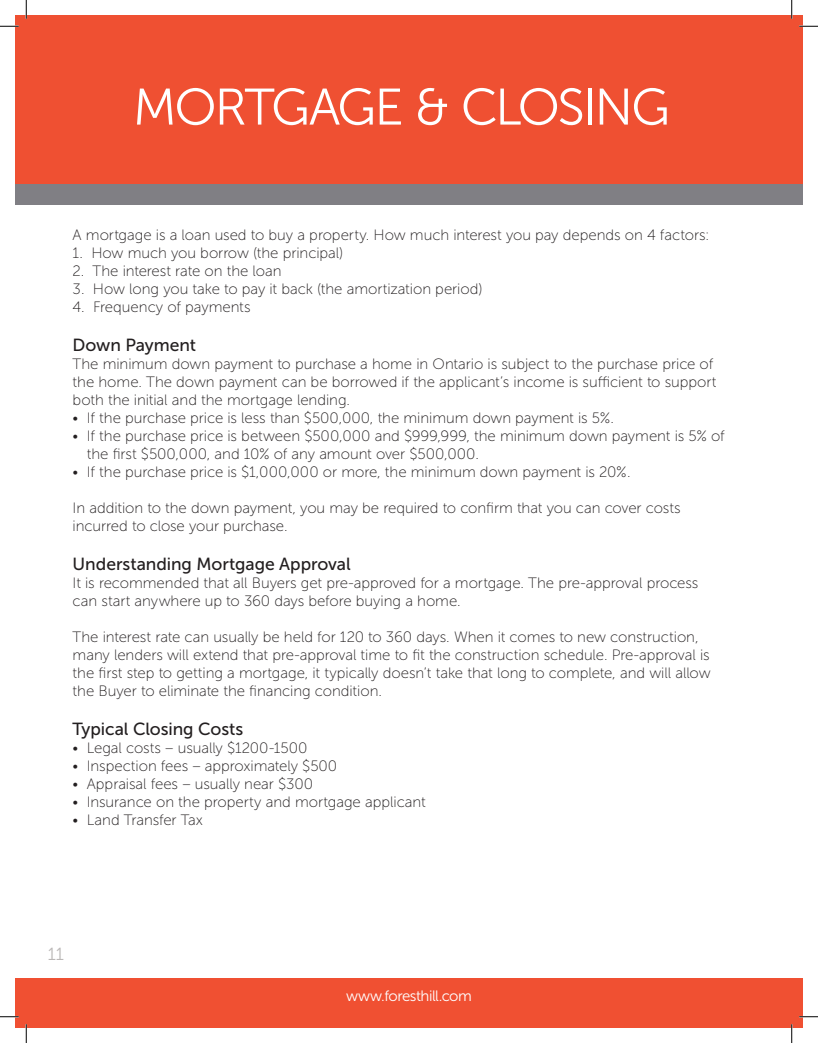
<style>
.page{position:relative;width:818px;height:1043px;background:#fff}
.page>*{position:absolute;margin:0;border:0;box-sizing:border-box;transform-origin:0 0}
.t1{font:51.25px "Museo Sans 300";letter-spacing:-.045em;color:#fff}
.t2{font:17.5px "Museo Sans 500";letter-spacing:-.005em;color:#231f20}
.t3{font:17.5px "Museo Sans 300";color:#bbb8b7}
.t4{font:15px/18px "Museo Sans 100";letter-spacing:-.005em;color:#231f20}
.t5{font:15px "Museo Sans 300";letter-spacing:-.03em;color:#fff}
</style>
<div class="page">
<div style="left:15px;top:978px;width:787px;height:50px;background:#f05032"></div>
<div style="left:15px;top:15px;width:787px;height:172px;background:#ef5032"></div>
<div style="left:15px;top:184px;width:787px;height:21px;background:#807f84"></div>
<svg style="left:0;top:25px;width:19px;height:2px"></svg>
<svg style="left:799px;top:25px;width:19px;height:2px"></svg>
<svg style="left:0;top:1016px;width:19px;height:1px"></svg>
<svg style="left:799px;top:1015px;width:19px;height:2px"></svg>
<svg style="left:25px;top:0;width:2px;height:19px"></svg>
<svg style="left:25px;top:1024px;width:2px;height:18px"></svg>
<svg style="left:791px;top:0;width:1px;height:19px"></svg>
<svg style="left:791px;top:1024px;width:1px;height:18px"></svg>
<h1 class="t1" style="left:133px;top:79px;width:538px">MORTGAGE &amp; CLOSING</h1>
<p class="t4" style="left:73px;top:226px;width:638px">A mortgage is a loan used to buy a property. How much interest you pay depends on 4 factors:</p>
<p class="t4" style="left:73px;top:244px;width:272px">1. How much you borrow (the principal)</p>
<p class="t4" style="left:73px;top:262px;width:210px">2. The interest rate on the loan</p>
<p class="t4" style="left:73px;top:280px;width:411px">3. How long you take to pay it back (the amortization period)</p>
<p class="t4" style="left:73px;top:298px;width:179px">4. Frequency of payments</p>
<p class="t2" style="left:73px;top:335px;width:125px">Down Payment</p>
<p class="t4" style="left:73px;top:355px;width:645px">The minimum down payment to purchase a home in Ontario is subject to the purchase price of the home. The down payment can be borrowed if the applicant’s income is sufficient to support both the initial and the mortgage lending.</p>
<p class="t4" style="left:73px;top:409px;width:543px">• If the purchase price is less than $500,000, the minimum down payment is 5%.</p>
<p class="t4" style="left:87px;top:427px;width:639px;text-indent:-14px">• If the purchase price is between $500,000 and $999,999, the minimum down payment is 5% of the first $500,000, and 10% of any amount over $500,000.</p>
<p class="t4" style="left:73px;top:463px;width:559px">• If the purchase price is $1,000,000 or more, the minimum down payment is 20%.</p>
<p class="t4" style="left:73px;top:499px;width:609px">In addition to the down payment, you may be required to confirm that you can cover costs incurred to close your purchase.</p>
<p class="t2" style="left:73px;top:554px;width:279px">Understanding Mortgage Approval</p>
<p class="t4" style="left:73px;top:574px;width:627px">It is recommended that all Buyers get pre-approved for a mortgage. The pre-approval process can start anywhere up to 360 days before buying a home.</p>
<p class="t4" style="left:73px;top:628px;width:639px">The interest rate can usually be held for 120 to 360 days. When it comes to new construction, many lenders will extend that pre-approval time to fit the construction schedule. Pre-approval is the first step to getting a mortgage, it typically doesn’t take that long to complete, and will allow the Buyer to eliminate the financing condition.</p>
<p class="t2" style="left:73px;top:719px;width:172px">Typical Closing Costs</p>
<p class="t4" style="left:73px;top:739px;width:236px">• Legal costs – usually $1200-1500</p>
<p class="t4" style="left:73px;top:757px;width:266px">• Inspection fees – approximately $500</p>
<p class="t4" style="left:73px;top:775px;width:242px">• Appraisal fees – usually near $300</p>
<p class="t4" style="left:73px;top:793px;width:354px">• Insurance on the property and mortgage applicant</p>
<p class="t4" style="left:73px;top:811px;width:132px">• Land Transfer Tax</p>
<p class="t3" style="left:48px;top:944px;width:18px">11</p>
<p class="t5" style="left:346px;top:987px;width:127px">www.foresthill.com</p>
</div>
